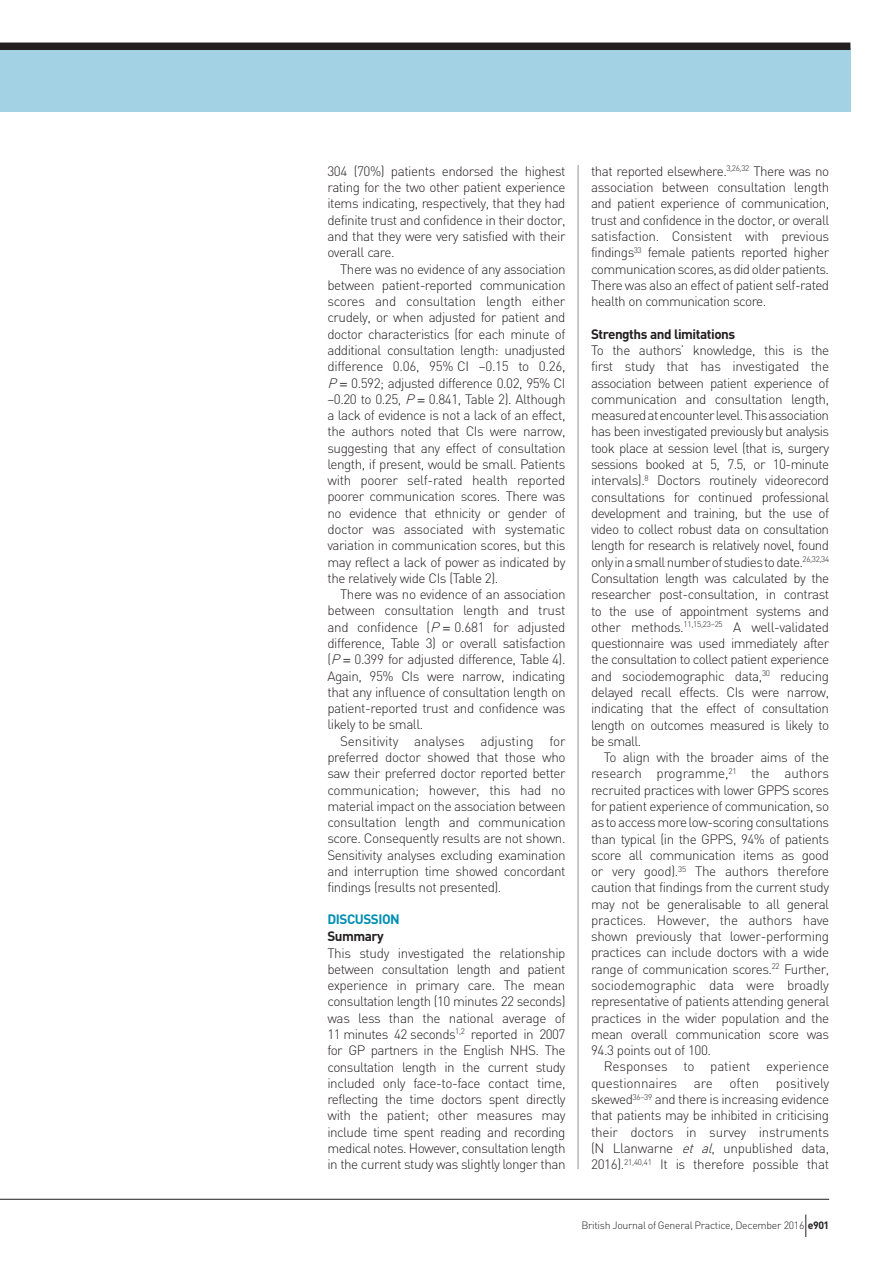
<style>
.page{position:relative;width:893px;height:1263px;background:#fff}
.page>*{position:absolute;margin:0;border:0;box-sizing:border-box;transform-origin:0 0}
.t1{font:300 13.5px/16.4px "DIN";letter-spacing:-.035em;color:#231f20;text-align:justify}
.t2{font:700 13.5px "DIN";letter-spacing:-.035em;color:#231f20}
.t3{font:700 13.5px "DIN";letter-spacing:-.035em;color:#008fb3}
.t4{font:300 10.5px "DIN";letter-spacing:-.025em;color:#231f20}
.s1{font-style:italic}
.s2{font-family:"Helvetica"}
.s3{font-weight:700}
</style>
<div class="page">
<div style="left:0;top:48px;width:850px;height:64px;background:#a2d2e3"></div>
<div style="left:0;top:43px;width:850px;height:7px;background:#231f20"></div>
<hr style="left:578px;top:165px;width:1px;height:1004px;background:#939598">
<hr style="left:0;top:1199px;width:829px;height:1px;background:#231f20">
<svg style="left:805px;top:1214px;width:1px;height:23px"></svg>
<p class="t1" style="left:327px;top:163px;width:240px">304 (70%) patients endorsed the highest rating for the two other patient experience items indicating, respectively, that they had definite trust and confidence in their doctor, and that they were very satisfied with their overall care.</p>
<p class="t1" style="left:327px;top:260px;width:240px;text-indent:13px">There was no evidence of any association between patient-reported communication scores and consultation length either crudely, or when adjusted for patient and doctor characteristics (for each minute of additional consultation length: unadjusted difference 0.06, 95% CI –0.15 to 0.26, <span class="s1">P</span><span class="s2">=</span> 0.592; adjusted difference 0.02, 95% CI –0.20 to 0.25, <span class="s1">P</span><span class="s2">=</span> 0.841, Table 2). Although a lack of evidence is not a lack of an effect, the authors noted that CIs were narrow, suggesting that any effect of consultation length, if present, would be small. Patients with poorer self-rated health reported poorer communication scores. There was no evidence that ethnicity or gender of doctor was associated with systematic variation in communication scores, but this may reflect a lack of power as indicated by the relatively wide CIs (Table 2).</p>
<p class="t1" style="left:327px;top:586px;width:240px;text-indent:13px">There was no evidence of an association between consultation length and trust and confidence (<span class="s1">P</span><span class="s2">=</span> 0.681 for adjusted difference, Table 3) or overall satisfaction (<span class="s1">P</span><span class="s2">=</span> 0.399 for adjusted difference, Table 4).<br>Again, 95% CIs were narrow, indicating that any influence of consultation length on patient-reported trust and confidence was likely to be small.</p>
<p class="t1" style="left:327px;top:732px;width:240px;text-indent:13px">Sensitivity analyses adjusting for preferred doctor showed that those who saw their preferred doctor reported better communication; however, this had no material impact on the association between consultation length and communication score. Consequently results are not shown.<br>Sensitivity analyses excluding examination and interruption time showed concordant findings (results not presented).</p>
<p class="t3" style="left:327px;top:910px;width:74px">DISCUSSION</p>
<p class="t2" style="left:327px;top:928px;width:58px">Summary</p>
<p class="t1" style="left:327px;top:944px;width:240px">This study investigated the relationship between consultation length and patient experience in primary care. The mean consultation length (10 minutes 22 seconds) was less than the national average of 11 minutes 42 seconds<sup>1,2</sup> reported in 2007 for GP partners in the English NHS. The consultation length in the current study included only face-to-face contact time, reflecting the time doctors spent directly with the patient; other measures may include time spent reading and recording medical notes. However, consultation length in the current study was slightly longer than</p>
<p class="t1" style="left:591px;top:163px;width:240px">that reported elsewhere.<sup>3,26,32</sup> There was no association between consultation length and patient experience of communication, trust and confidence in the doctor, or overall satisfaction. Consistent with previous findings<sup>33</sup> female patients reported higher communication scores, as did older patients.<br>There was also an effect of patient self-rated health on communication score.</p>
<p class="t2" style="left:591px;top:325px;width:146px">Strengths and limitations</p>
<p class="t1" style="left:591px;top:342px;width:240px">To the authors’ knowledge, this is the first study that has investigated the association between patient experience of communication and consultation length, measured at encounter level. This association has been investigated previouslybut analysis took place at session level (that is, surgery sessions booked at 5, 7.5, or 10-minute intervals).<sup>8</sup> Doctors routinely videorecord consultations for continued professional development and training, but the use of video to collect robust data on consultation length for research is relatively novel, found only in a small number of studies to date.<sup>26,32,34<br></sup>Consultation length was calculated by the researcher post-consultation, in contrast to the use of appointment systems and other methods.<sup>11,15,23–25</sup> A well-validated questionnaire was used immediately after the consultation to collect patient experience and sociodemographic data,<sup>30</sup> reducing delayed recall effects. CIs were narrow, indicating that the effect of consultation length on outcomes measured is likely to be small.</p>
<p class="t1" style="left:591px;top:749px;width:240px;text-indent:13px">To align with the broader aims of the research programme,<sup>21</sup> the authors recruited practices with lower GPPS scores for patient experience of communication, so as to access more low-scoring consultations than typical (in the GPPS, 94% of patients score all communication items as good or very good).<sup>35</sup> The authors therefore caution that findings from the current study may not be generalisable to all general practices. However, the authors have shown previously that lower-performing practices can include doctors with a wide range of communication scores.<sup>22</sup> Further, sociodemographic data were broadly representative of patients attending general practices in the wider population and the mean overall communication score was 94.3 points out of 100.</p>
<p class="t1" style="left:591px;top:1058px;width:240px;text-indent:13px">Responses to patient experience questionnaires are often positively skewed<sup>36–39</sup> and there is increasing evidence that patients may be inhibited in criticising their doctors in survey instruments (N Llanwarne <span class="s1">et al</span>, unpublished data, 2016).<sup>21,40,41</sup> It is therefore possible that</p>
<p class="t4" style="left:581px;top:1219px;width:249px">British Journal of General Practice, December 2016 <span class="s3">e901</span></p>
</div>
